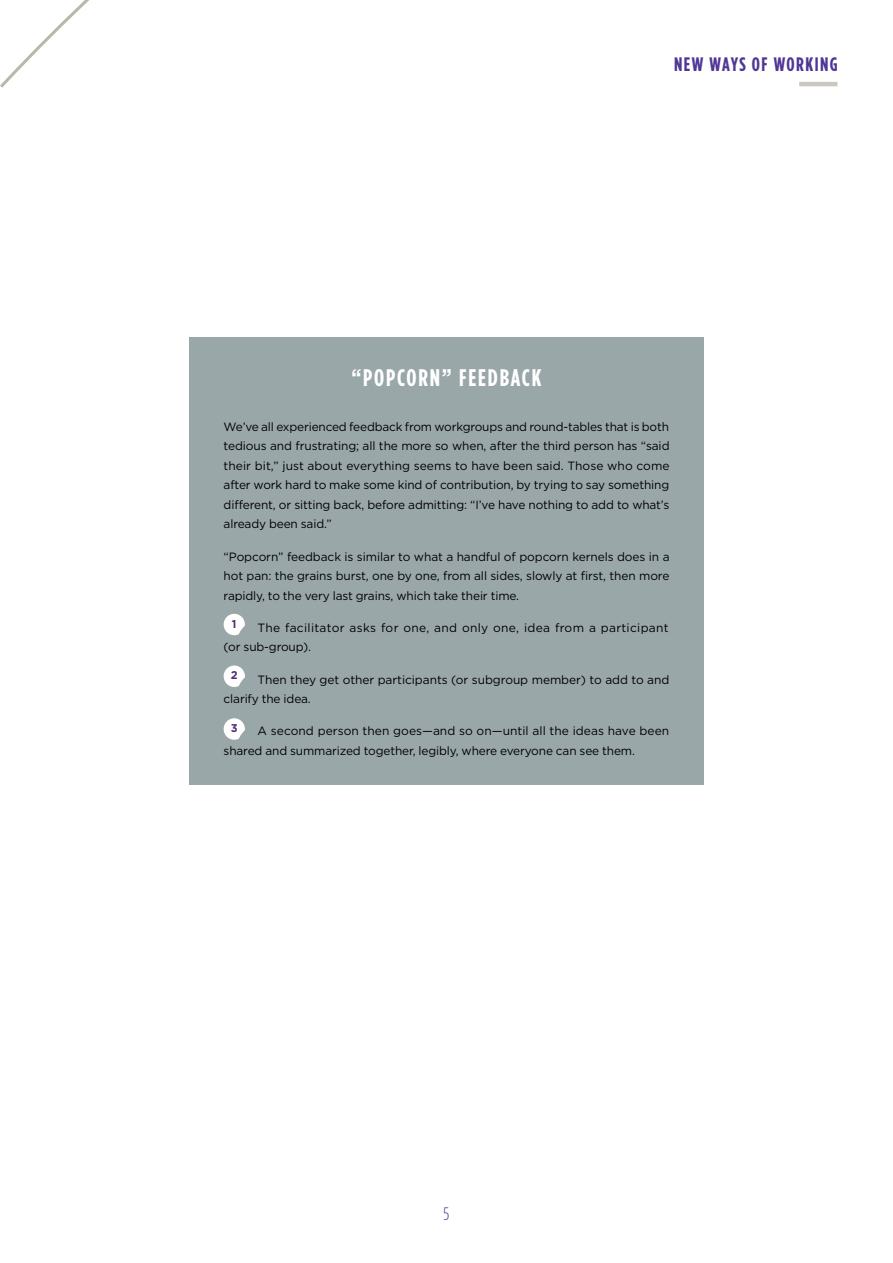
<style>
.page{position:relative;width:893px;height:1263px;background:#fff}
.page>*{position:absolute;margin:0;border:0;box-sizing:border-box;transform-origin:0 0}
.t1{font:700 24px "Gotham Condensed";letter-spacing:.075em;color:#fff}
.t2{font:700 19.5px "Gotham Condensed";letter-spacing:.075em;color:#503795}
.t3{font:300 18px "Gotham Condensed";color:#503795}
.t4{font:12px/19.5px "Gotham";letter-spacing:-.01em;color:#000;text-align:justify}
.t5{font:12px/19.5px "Gotham";letter-spacing:.025em;color:#000}
.t6{font:700 11.25px "Gotham";color:#503078}
</style>
<div class="page">
<svg style="left:0;top:0;width:89px;height:88px"></svg>
<hr style="left:799px;top:82px;width:38px;height:4px;background:#cbc8c0">
<div style="left:189px;top:337px;width:515px;height:447px;background:#9aa7a9"></div>
<svg style="left:224px;top:614px;width:21px;height:21px"></svg>
<svg style="left:224px;top:665px;width:21px;height:22px"></svg>
<svg style="left:224px;top:718px;width:21px;height:22px"></svg>
<h2 class="t2" style="left:674px;top:53px;width:165px">NEW WAYS OF WORKING</h2>
<h1 class="t1" style="left:351px;top:363px;width:191px">“POPCORN” FEEDBACK</h1>
<p class="t4" style="left:224px;top:417px;width:447px">We’ve all experienced feedback from workgroups and round-tables that is both tedious and frustrating; all the more so when, after the third person has “said their bit,” just about everything seems to have been said. Those who come after work hard to make some kind of contribution, by trying to say something different, or sitting back, before admitting: “I’ve have nothing to add to what’s already been said.”</p>
<p class="t4" style="left:224px;top:546px;width:447px">“Popcorn” feedback is similar to what a handful of popcorn kernels does in a hot pan: the grains burst, one by one, from all sides, slowly at first, then more rapidly, to the very last grains, which take their time.</p>
<p class="t5" style="left:224px;top:618px;width:447px;text-indent:34px">The facilitator asks for one, and only one, idea from a participant (or sub-group).</p>
<p class="t4" style="left:224px;top:669px;width:447px;text-indent:34px">Then they get other participants (or subgroup member) to add to and clarify the idea.</p>
<p class="t4" style="left:224px;top:721px;width:447px;text-indent:34px">A second person then goes—and so on—until all the ideas have been shared and summarized together, legibly, where everyone can see them.</p>
<p class="t6" style="left:232px;top:616px;width:6px">1</p>
<p class="t6" style="left:231px;top:668px;width:8px">2</p>
<p class="t6" style="left:231px;top:721px;width:8px">3</p>
<h3 class="t3" style="left:444px;top:1205px;width:7px">5</h3>
</div>
